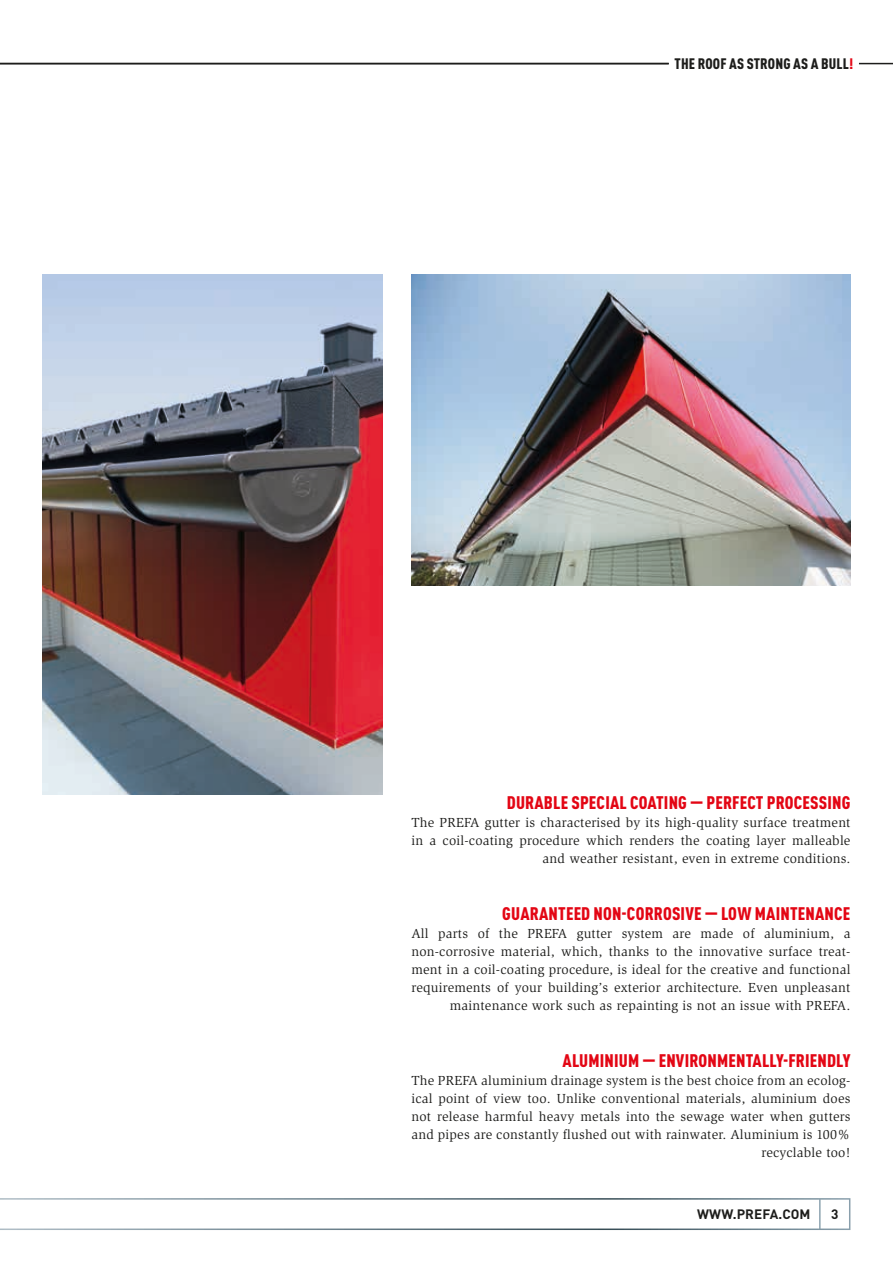
<style>
.page{position:relative;width:893px;height:1263px;background:#fff}
.page>*{position:absolute;margin:0;border:0;box-sizing:border-box;transform-origin:0 0}
.t1{font:900 condensed 18px "DIN Pro";letter-spacing:.01em;color:#e30614}
.t2{font:900 condensed 15px "DIN Pro";letter-spacing:.01em;color:#1d1d1b}
.t3{font:13.5px/18px "ITC Slimbach LTCE";letter-spacing:.015em;color:#1d1d1b;text-align:right}
.t4{font:700 13.5px "DIN Pro";letter-spacing:.01em;color:#1d1d1b}
.s1{color:#e30614}
</style>
<div class="page">
<img style="left:43px;top:274px;width:340px;height:521px">
<img style="left:411px;top:274px;width:439px;height:312px">
<svg style="left:0;top:1198px;width:850px;height:32px"></svg>
<hr style="left:859px;top:63px;width:34px;height:1px;background:#1d1d1b">
<hr style="left:0;top:63px;width:669px;height:1px;background:#1d1d1b">
<p class="t2" style="left:675px;top:52px;width:180px">THE ROOF AS STRONG AS A BULL<span class="s1">!</span></p>
<h1 class="t1" style="left:507px;top:788px;width:345px">DURABLE SPECIAL COATING — PERFECT PROCESSING</h1>
<p class="t3" style="left:411px;top:813px;width:441px">The PREFA gutter is characterised by its high-quality surface treatment in a coil-coating procedure which renders the coating layer malleable and weather resistant, even in extreme conditions.</p>
<h1 class="t1" style="left:502px;top:899px;width:350px">GUARANTEED NON-CORROSIVE — LOW MAINTENANCE</h1>
<p class="t3" style="left:411px;top:924px;width:441px">All parts of the PREFA gutter system are made of aluminium, a non-corrosive material, which, thanks to the innovative surface treat&shy;ment in a coil-coating procedure, is ideal for the creative and functional requirements of your building’s exterior architecture. Even unpleasant maintenance work such as repainting is not an issue with PREFA.</p>
<h1 class="t1" style="left:562px;top:1046px;width:289px">ALUMINIUM — ENVIRONMENTALLY-FRIENDLY</h1>
<p class="t3" style="left:411px;top:1071px;width:441px">The PREFA aluminium drainage system is the best choice from an ecolog&shy;ical point of view too. Unlike conventional materials, aluminium does not release harmful heavy metals into the sewage water when gutters and pipes are constantly flushed out with rainwater. Aluminium is 100% recyclable too!</p>
<p class="t4" style="left:697px;top:1203px;width:115px">WWW.PREFA.COM</p>
<p class="t4" style="left:831px;top:1203px;width:9px">3</p>
</div>
